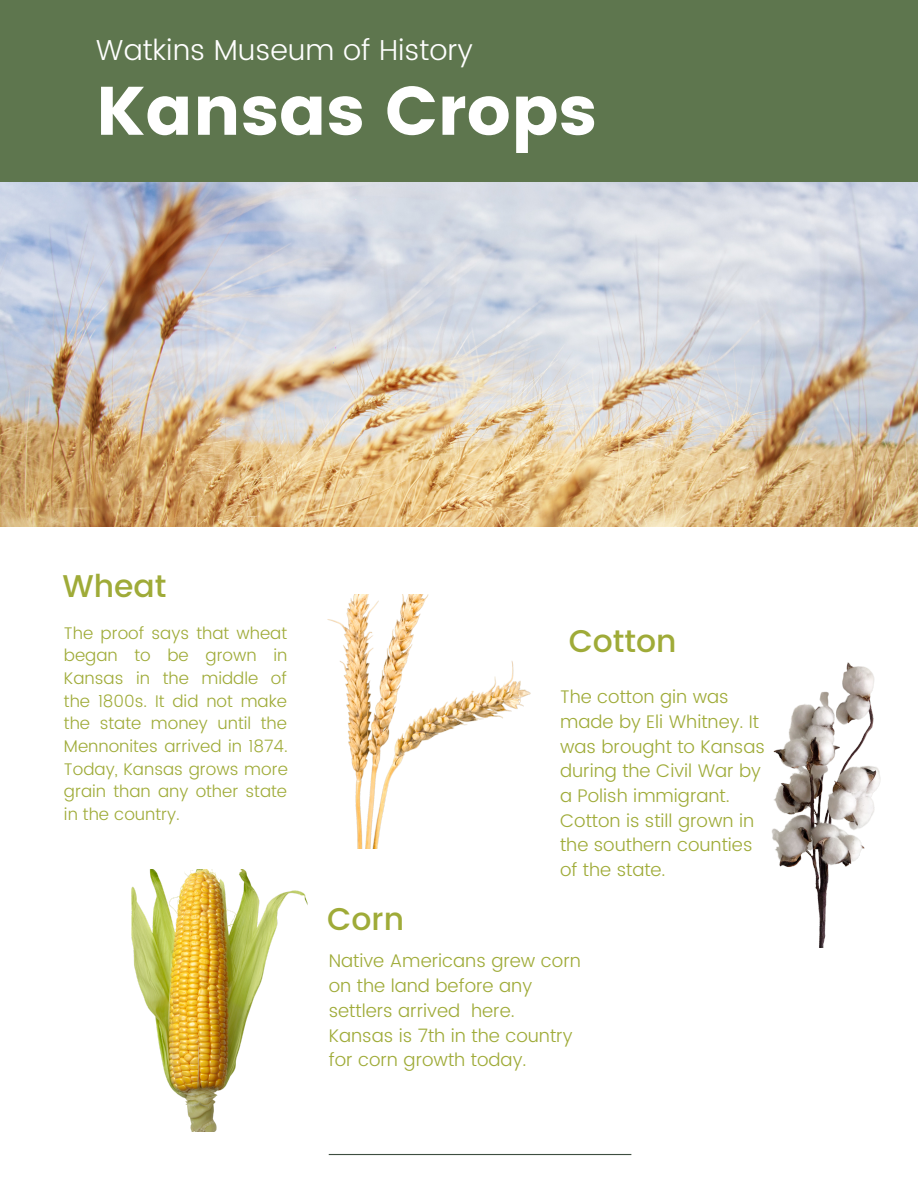
<style>
.page{position:relative;width:918px;height:1188px;background:#fff}
.page>*{position:absolute;margin:0;border:0;box-sizing:border-box;transform-origin:0 0}
.t1{font:68.4px "Poppins";color:#fff}
.t2{font:500 31.35px "Poppins";color:#9fab38}
.t3{font:300 28.8px "Poppins";color:#fff}
.t4{font:300 18.3px/24.6px "Poppins";color:#9fab38}
.t5{font:300 16.8px/22.6px "Poppins";color:#9fab38;text-align:justify}
</style>
<div class="page">
<img style="left:0;top:181px;width:918px;height:346px">
<img style="left:132px;top:869px;width:175px;height:263px">
<img style="left:327px;top:594px;width:204px;height:254px">
<div style="left:0;top:0;width:918px;height:181px;background:#5e764e"></div>
<hr style="left:329px;top:1154px;width:302px;height:1px;background:#3e4e40">
<img style="left:772px;top:662px;width:109px;height:286px">
<p class="t3" style="left:96px;top:33px;width:379px">Watkins Museum of History</p>
<p class="t1" style="left:96px;top:71px;width:502px">Kansas Crops</p>
<p class="t2" style="left:62px;top:568px;width:106px">Wheat</p>
<p class="t5" style="left:64px;top:622px;width:225px">The proof says that wheat began to be grown in Kansas in the middle of the 1800s. It did not make the state money until the Mennonites arrived in 1874.<br>Today, Kansas grows more grain than any other state in the country.</p>
<p class="t2" style="left:327px;top:901px;width:78px">Corn</p>
<p class="t2" style="left:569px;top:623px;width:109px">Cotton</p>
<p class="t4" style="left:560px;top:685px;width:206px">The cotton gin was made by Eli Whitney. It was brought to Kansas during the Civil War by a Polish immigrant.<br>Cotton is still grown in the southern counties of the state.</p>
<p class="t4" style="left:329px;top:949px;width:254px">Native Americans grew corn on the land before any settlers arrived here.<br>Kansas is 7th in the country for corn growth today.</p>
</div>
